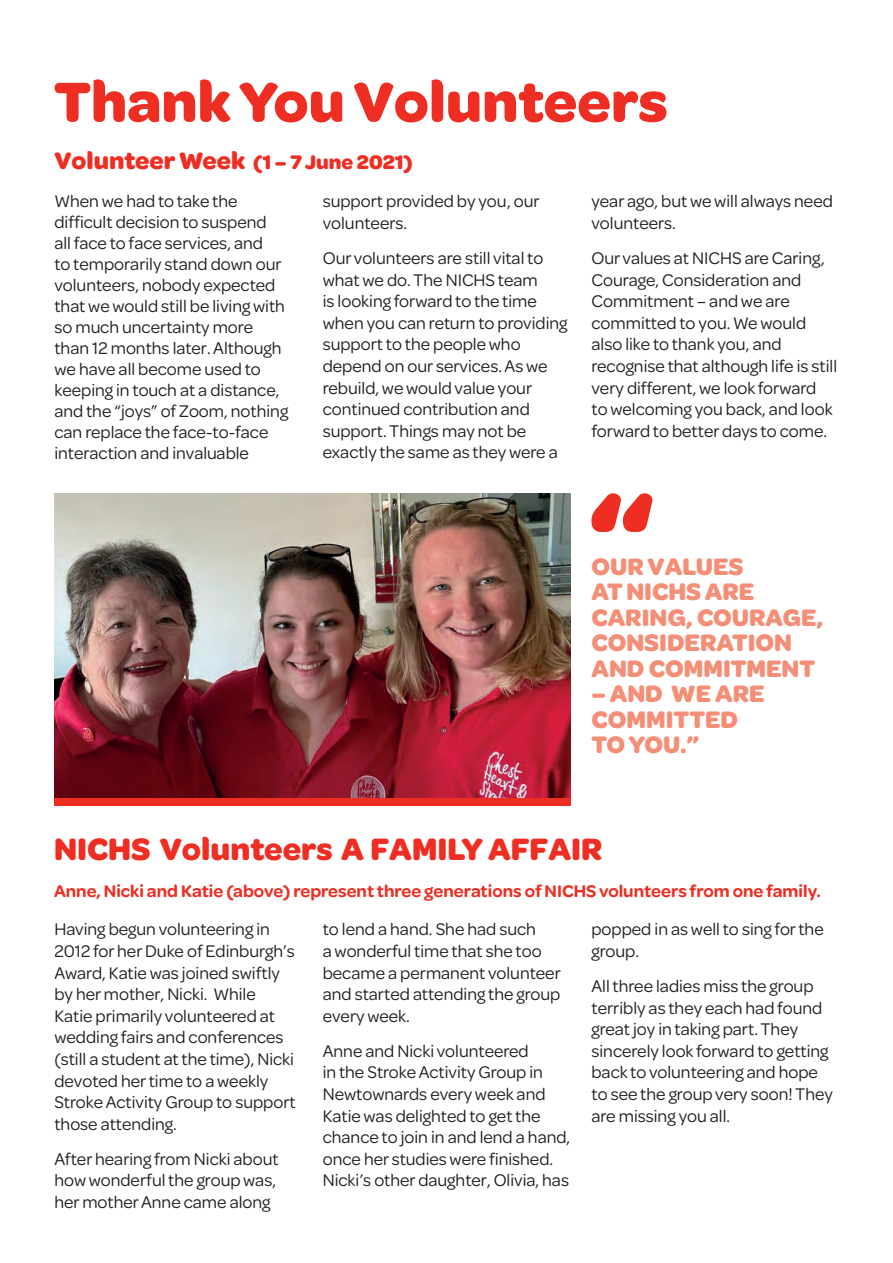
<style>
.page{position:relative;width:893px;height:1263px;background:#fff}
.page>*{position:absolute;margin:0;border:0;box-sizing:border-box;transform-origin:0 0}
.t1{font:700 60px "Omnes";color:#ee2e22}
.t2{font:700 33px "Omnes";color:#ee2e22}
.t3{font:700 25.5px/25.5px "Omnes";color:#f58e76}
.t4{font:700 25.5px "Omnes";color:#ee2e22}
.t5{font:18px/21.6px "Omnes";color:#231f20}
.t6{font:600 18px "Omnes";color:#ee2e22}
.s1{font-size:21px}
</style>
<div class="page">
<img style="left:54px;top:493px;width:516px;height:305px">
<div style="left:54px;top:798px;width:516px;height:8px;background:#ee2e22"></div>
<svg style="left:591px;top:493px;width:62px;height:39px"></svg>
<h1 class="t1" style="left:54px;top:59px;width:615px">Thank You Volunteers</h1>
<h3 class="t4" style="left:54px;top:142px;width:360px">Volunteer Week <span class="s1">(1 – 7 June 2021)</span></h3>
<p class="t5" style="left:323px;top:189px;width:218px">support provided by you, our volunteers.</p>
<p class="t5" style="left:323px;top:246px;width:246px">Our volunteers are still vital to what we do. The NICHS team<br>is looking forward to the time when you can return to providing support to the people who depend on our services. As we rebuild, we would value your continued contribution and support. Things may not be exactly the same as they were a</p>
<p class="t5" style="left:54px;top:190px;width:235px;line-height:21px">When we had to take the difficult decision to suspend<br>all face to face services, and<br>to temporarily stand down our volunteers, nobody expected that we would still be living with so much uncertainty more than 12 months later. Although we have all become used to keeping in touch at a distance, and the “joys” of Zoom, nothing can replace the face-to-face interaction and invaluable</p>
<p class="t5" style="left:591px;top:189px;width:243px">year ago, but we will always need volunteers.</p>
<p class="t5" style="left:591px;top:246px;width:247px">Our values at NICHS are Caring,<br>Courage, Consideration and<br>Commitment – and we are committed to you. We would also like to thank you, and recognise that although life is still very different, we look forward<br>to welcoming you back, and look forward to better days to come.</p>
<h3 class="t3" style="left:591px;top:552px;width:233px">OUR VALUES<br>AT NICHS ARE<br>CARING, COURAGE,<br>CONSIDERATION<br>AND COMMITMENT</h3>
<h3 class="t3" style="left:591px;top:679px;width:175px">– AND WE ARE<br>COMMITTED<br>TO YOU.”</h3>
<h2 class="t2" style="left:54px;top:826px;width:550px">NICHS Volunteers A FAMILY AFFAIR</h2>
<p class="t6" style="left:54px;top:878px;width:768px">Anne, Nicki and Katie (above) represent three generations of NICHS volunteers from one family.</p>
<p class="t5" style="left:54px;top:917px;width:243px">Having begun volunteering in<br>2012 for her Duke of Edinburgh’s<br>Award, Katie was joined swiftly by her mother, Nicki. While<br>Katie primarily volunteered at wedding fairs and conferences (still a student at the time), Nicki devoted her time to a weekly<br>Stroke Activity Group to support those attending.</p>
<p class="t5" style="left:54px;top:1147px;width:226px">After hearing from Nicki about how wonderful the group was, her mother Anne came along</p>
<p class="t5" style="left:591px;top:917px;width:234px">popped in as well to sing for the group.</p>
<p class="t5" style="left:591px;top:974px;width:243px">All three ladies miss the group terribly as they each had found great joy in taking part. They sincerely look forward to getting back to volunteering and hope to see the group very soon! They are missing you all.</p>
<p class="t5" style="left:323px;top:917px;width:240px">to lend a hand. She had such<br>a wonderful time that she too became a permanent volunteer and started attending the group every week.</p>
<p class="t5" style="left:323px;top:1039px;width:249px">Anne and Nicki volunteered<br>in the Stroke Activity Group in<br>Newtownards every week and<br>Katie was delighted to get the chance to join in and lend a hand, once her studies were finished.<br>Nicki’s other daughter, Olivia, has</p>
</div>
